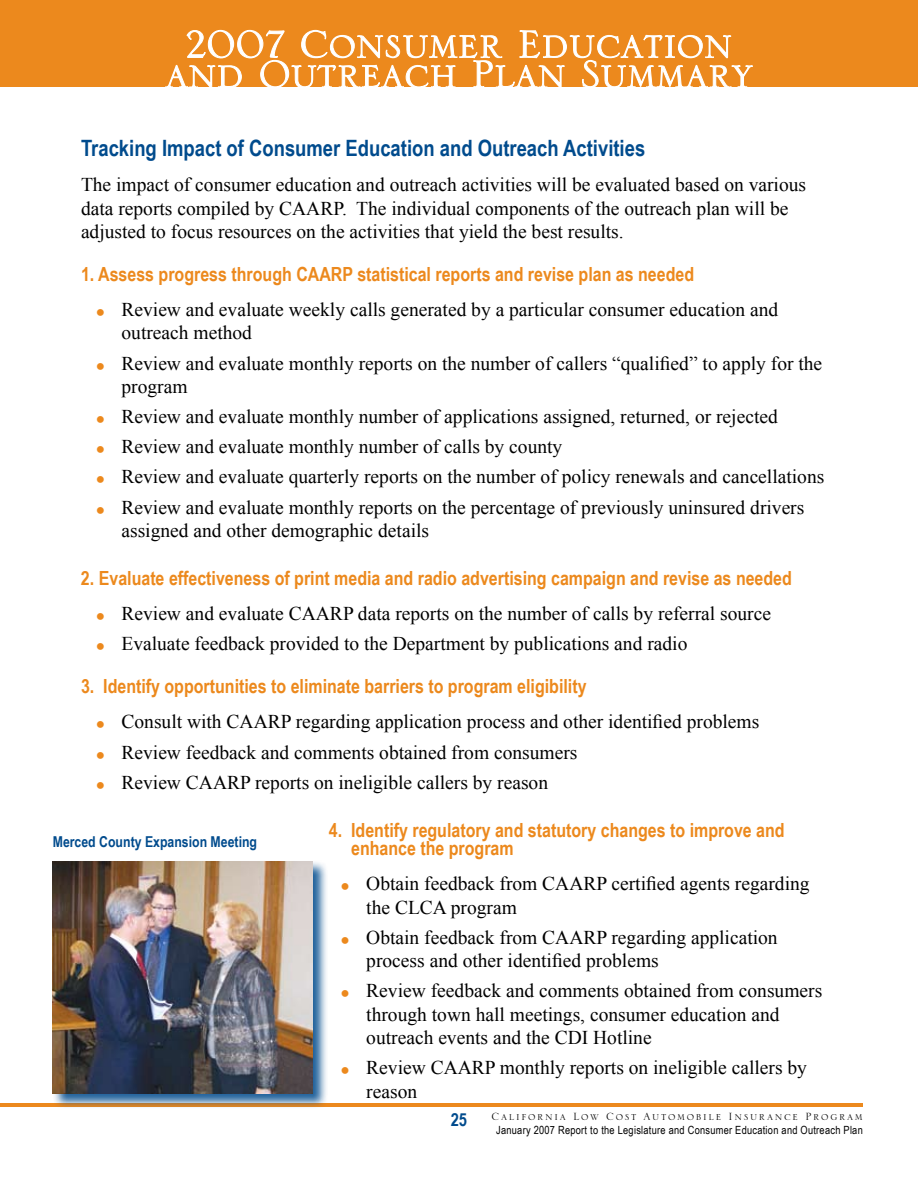
<style>
.page{position:relative;width:918px;height:1188px;background:#fff}
.page>*{position:absolute;margin:0;border:0;box-sizing:border-box;transform-origin:0 0}
.t1{font:51px "Serlio LT Std";color:#fff}
.t2{font:700 22.5px "Arial Narrow";color:#004b8d}
.t3{font:19.5px/23.4px "Times New Roman";color:#000}
.t4{font:700 19.5px/18px "Arial Narrow";color:#ec891d}
.t5{font:700 18px "Arial Narrow";color:#004b8d}
.t6{font:700 15px "Arial Narrow";color:#004b8d}
.t7{font:13.8px "Serlio LT Std";letter-spacing:.12em;color:#000}
.t8{font:11.25px "Arial Narrow";letter-spacing:.025em;color:#000}
</style>
<div class="page">
<div style="left:0;top:0;width:918px;height:87px;background:#ec891d"></div>
<hr style="left:0;top:1103px;width:863px;height:4px;background:#ec891d">
<svg style="left:165px;top:29px;width:588px;height:58px"></svg>
<div style="left:52px;top:860px;width:283px;height:255px;background:#004b8d;opacity:.87"></div>
<img style="left:53px;top:861px;width:259px;height:232px">
<h1 class="t1" style="left:186px;top:19px;width:548px">2007 Consumer Education</h1>
<h1 class="t1" style="left:166px;top:49px;width:588px">and Outreach Plan Summary</h1>
<p class="t2" style="left:81px;top:135px;width:566px">Tracking Impact of Consumer Education and Outreach Activities</p>
<p class="t3" style="left:81px;top:173px;width:727px">The impact of consumer education and outreach activities will be evaluated based on various data reports compiled by CAARP. The individual components of the outreach plan will be adjusted to focus resources on the activities that yield the best results.</p>
<p class="t4" style="left:81px;top:265px;width:615px">1. Assess progress through CAARP statistical reports and revise plan as needed</p>
<p class="t3" style="left:122px;top:298px;width:658px">Review and evaluate weekly calls generated by a particular consumer education and outreach method</p>
<p class="t3" style="left:122px;top:351px;width:702px">Review and evaluate monthly reports on the number of callers “qualified” to apply for the program</p>
<p class="t3" style="left:122px;top:401px;width:704px;line-height:30.2px">Review and evaluate monthly number of applications assigned, returned, or rejected Review and evaluate monthly number of calls by county<br>Review and evaluate quarterly reports on the number of policy renewals and cancellations Review and evaluate monthly reports on the percentage of previously uninsured drivers</p>
<p class="t3" style="left:122px;top:518px;width:309px">assigned and other demographic details</p>
<p class="t4" style="left:81px;top:569px;width:712px">2. Evaluate effectiveness of print media and radio advertising campaign and revise as needed</p>
<p class="t3" style="left:122px;top:598px;width:651px;line-height:30.2px">Review and evaluate CAARP data reports on the number of calls by referral source<br>Evaluate feedback provided to the Department by publications and radio</p>
<p class="t4" style="left:81px;top:677px;width:507px">3. Identify opportunities to eliminate barriers to program eligibility</p>
<p class="t3" style="left:122px;top:707px;width:639px;line-height:30.2px">Consult with CAARP regarding application process and other identified problems<br>Review feedback and comments obtained from consumers<br>Review CAARP reports on ineligible callers by reason</p>
<p class="t4" style="left:351px;top:821px;width:435px;text-indent:-22px">4. Identify regulatory and statutory changes to improve and enhance the program</p>
<p class="t3" style="left:366px;top:872px;width:445px">Obtain feedback from CAARP certified agents regarding the CLCA program</p>
<p class="t3" style="left:366px;top:925px;width:413px">Obtain feedback from CAARP regarding application process and other identified problems</p>
<p class="t3" style="left:366px;top:979px;width:457px">Review feedback and comments obtained from consumers through town hall meetings, consumer education and outreach events and the CDI Hotline</p>
<p class="t3" style="left:366px;top:1056px;width:442px">Review CAARP monthly reports on ineligible callers by reason</p>
<p class="t6" style="left:53px;top:833px;width:206px">Merced County Expansion Meeting</p>
<p class="t5" style="left:451px;top:1109px;width:18px">25</p>
<p class="t7" style="left:492px;top:1110px;width:373px">California Low Cost Automobile Insurance Program</p>
<p class="t8" style="left:496px;top:1124px;width:368px">January 2007 Report to the Legislature and Consumer Education and Outreach Plan</p>
</div>
